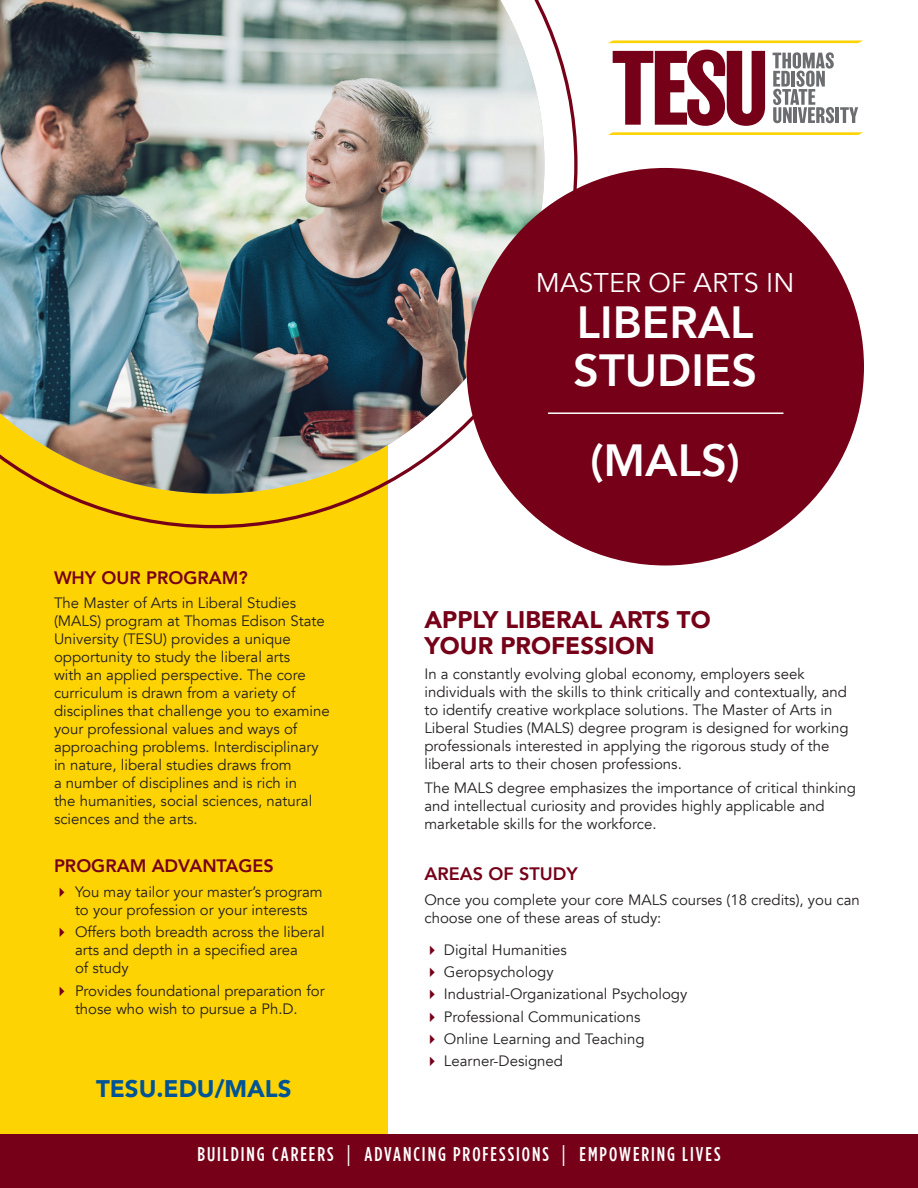
<style>
.page{position:relative;width:918px;height:1188px;background:#fff}
.page>*{position:absolute;margin:0;border:0;box-sizing:border-box;transform-origin:0 0}
.t1{font:800 45px/48px "Avenir";color:#fff}
.t2{font:27px "Avenir";color:#fff}
.t3{font:900 24px/25.5px "Avenir";color:#750018}
.t4{font:900 24px "Avenir";color:#005495}
.t5{font:500 19.8px "Gotham Condensed";letter-spacing:.1em;color:#fff}
.t6{font:800 18px "Avenir";color:#750018}
.t7{font:15px/18px "Avenir";color:#231f20}
.s1{color:#750018}
.s2{font-weight:300;font-size:29.7px}
</style>
<div class="page">
<div style="left:0;top:326px;width:388px;height:862px;background:#fed304"></div>
<svg style="left:60px;top:12px;width:518px;height:516px"></svg>
<img style="left:0;top:0;width:544px;height:494px">
<div style="left:466px;top:168px;width:398px;height:398px;background:#750018;border-radius:50%"></div>
<hr style="left:548px;top:412px;width:235px;height:2px;background:#fff">
<div style="left:0;top:1134px;width:918px;height:54px;background:#750018"></div>
<svg style="left:613px;top:50px;width:152px;height:76px"></svg>
<svg style="left:608px;top:132px;width:255px;height:3px"></svg>
<svg style="left:608px;top:41px;width:254px;height:2px"></svg>
<svg style="left:773px;top:52px;width:61px;height:71px"></svg>
<hr style="left:836px;top:107px;width:3px;height:16px;background:#6c6d70">
<svg style="left:840px;top:107px;width:18px;height:16px"></svg>
<h2 class="t2" style="left:536px;top:267px;width:260px">MASTER OF ARTS IN</h2>
<h1 class="t1" style="left:573px;top:299px;width:186px">LIBERAL<br>STUDIES</h1>
<p class="t6" style="left:54px;top:563px;width:196px">WHY OUR PROGRAM?</p>
<p class="t7" style="left:54px;top:594px;width:277px">The Master of Arts in Liberal Studies (MALS) program at Thomas Edison State University (TESU) provides a unique opportunity to study the liberal arts<br>with an applied perspective. The core curriculum is drawn from a variety of disciplines that challenge you to examine your professional values and ways of approaching problems. Interdisciplinary in nature, liberal studies draws from<br>a number of disciplines and is rich in<br>the humanities, social sciences, natural sciences and the arts.</p>
<p class="t6" style="left:54px;top:852px;width:221px">PROGRAM ADVANTAGES</p>
<p class="t7" style="left:54px;top:883px;width:270px;text-align:center"><span class="s1">✔</span> You may tailor your master’s program to your profession or your interests</p>
<p class="t7" style="left:75px;top:924px;width:251px;text-indent:-21px"><span class="s1">✔</span> Offers both breadth across the liberal arts and depth in a specified area<br>of study</p>
<p class="t7" style="left:54px;top:982px;width:272px;text-align:center"><span class="s1">✔</span> Provides foundational preparation for those who wish to pursue a Ph.D.</p>
<h3 class="t4" style="left:96px;top:1068px;width:197px">TESU.EDU/MALS</h3>
<h1 class="t1" style="left:590px;top:436px;width:151px">(MALS)</h1>
<h3 class="t3" style="left:424px;top:607px;width:288px">APPLY LIBERAL ARTS TO<br>YOUR PROFESSION</h3>
<p class="t7" style="left:424px;top:665px;width:426px">In a constantly evolving global economy, employers seek individuals with the skills to think critically and contextually, and to identify creative workplace solutions. The Master of Arts in Liberal Studies (MALS) degree program is designed for working professionals interested in applying the rigorous study of the liberal arts to their chosen professions.</p>
<p class="t7" style="left:424px;top:780px;width:433px">The MALS degree emphasizes the importance of critical thinking and intellectual curiosity and provides highly applicable and marketable skills for the workforce.</p>
<p class="t6" style="left:424px;top:860px;width:155px">AREAS OF STUDY</p>
<p class="t7" style="left:424px;top:891px;width:437px">Once you complete your core MALS courses (18 credits), you can choose one of these areas of study:</p>
<p class="t7" style="left:424px;top:941px;width:144px"><span class="s1">✔</span> Digital Humanities</p>
<p class="t7" style="left:424px;top:963px;width:131px"><span class="s1">✔</span> Geropsychology</p>
<p class="t7" style="left:424px;top:985px;width:264px"><span class="s1">✔</span> Industrial-Organizational Psychology</p>
<p class="t7" style="left:424px;top:1008px;width:218px"><span class="s1">✔</span> Professional Communications</p>
<p class="t7" style="left:424px;top:1030px;width:222px"><span class="s1">✔</span> Online Learning and Teaching</p>
<p class="t7" style="left:424px;top:1052px;width:140px"><span class="s1">✔</span> Learner-Designed</p>
<h3 class="t5" style="left:198px;top:1143px;width:524px">BUILDING CAREERS <span class="s2">I</span> ADVANCING PROFESSIONS <span class="s2">I</span> EMPOWERING LIVES</h3>
</div>
